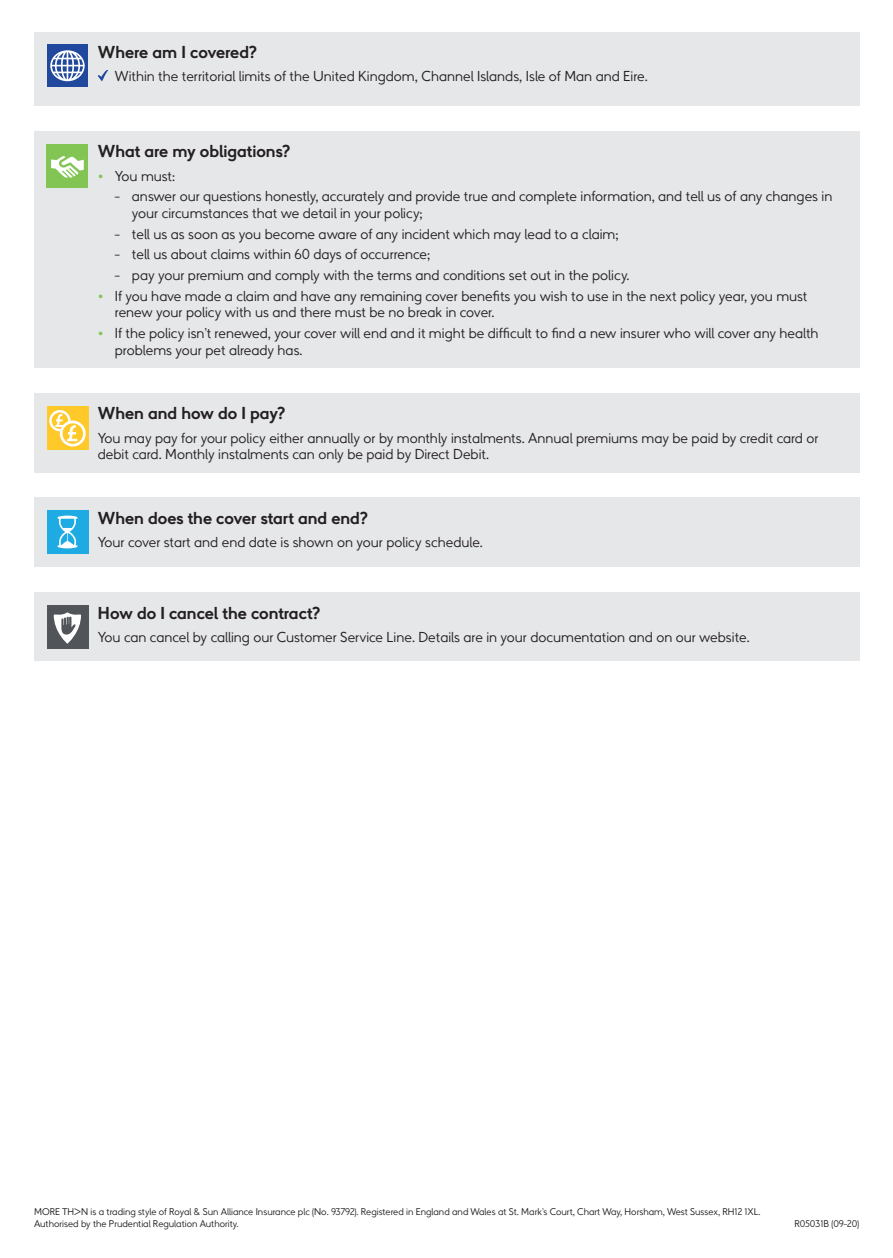
<style>
.page{position:relative;width:893px;height:1258px;background:#fff}
.page>*{position:absolute;margin:0;border:0;box-sizing:border-box;transform-origin:0 0}
.t1{font:700 18px "More Than Chevron";letter-spacing:-.005em;color:#231f20}
.t2{font:300 15px/16.5px "More Than Chevron";color:#231f20}
.t3{font:300 10.2px/12px "More Than Chevron";color:#231f20}
.s1{color:#83c555}
</style>
<div class="page">
<div style="left:34px;top:32px;width:825px;height:74px;background:#e6e7e9"></div>
<div style="left:47px;top:44px;width:41px;height:43px;background:#20489c"></div>
<svg style="left:50px;top:50px;width:35px;height:31px"></svg>
<svg style="left:98px;top:70px;width:10px;height:12px"></svg>
<div style="left:34px;top:131px;width:825px;height:237px;background:#e6e7e9"></div>
<div style="left:47px;top:144px;width:41px;height:43px;background:#83c555"></div>
<svg style="left:51px;top:156px;width:33px;height:22px"></svg>
<div style="left:34px;top:498px;width:825px;height:69px;background:#e6e7e9"></div>
<div style="left:47px;top:510px;width:41px;height:44px;background:#1eaae2"></div>
<svg style="left:58px;top:516px;width:19px;height:32px"></svg>
<div style="left:34px;top:592px;width:825px;height:69px;background:#e6e7e9"></div>
<div style="left:47px;top:605px;width:41px;height:43px;background:#515458"></div>
<svg style="left:54px;top:612px;width:27px;height:32px"></svg>
<div style="left:34px;top:393px;width:825px;height:79px;background:#e6e7e9"></div>
<div style="left:47px;top:406px;width:41px;height:43px;background:#fec929"></div>
<svg style="left:49px;top:410px;width:37px;height:37px"></svg>
<p class="t1" style="left:98px;top:42px;width:161px">Where am I covered?</p>
<p class="t2" style="left:115px;top:69px;width:534px">Within the territorial limits of the United Kingdom, Channel Islands, Isle of Man and Eire.</p>
<p class="t1" style="left:98px;top:142px;width:194px">What are my obligations?</p>
<p class="t2" style="left:98px;top:168px;width:79px"><span class="s1">•</span> You must:</p>
<p class="t2" style="left:132px;top:189px;width:702px;text-indent:-17px">- answer our questions honestly, accurately and provide true and complete information, and tell us of any changes in your circumstances that we detail in your policy;</p>
<p class="t2" style="left:115px;top:226px;width:505px">- tell us as soon as you become aware of any incident which may lead to a claim;</p>
<p class="t2" style="left:115px;top:247px;width:317px">- tell us about claims within 60 days of occurrence;</p>
<p class="t2" style="left:115px;top:268px;width:516px">- pay your premium and comply with the terms and conditions set out in the policy.</p>
<p class="t2" style="left:115px;top:288px;width:694px;text-indent:-17px"><span class="s1">•</span> If you have made a claim and have any remaining cover benefits you wish to use in the next policy year, you must renew your policy with us and there must be no break in cover.</p>
<p class="t2" style="left:115px;top:325px;width:705px;text-indent:-17px"><span class="s1">•</span> If the policy isn’t renewed, your cover will end and it might be difficult to find a new insurer who will cover any health problems your pet already has.</p>
<p class="t1" style="left:98px;top:403px;width:189px">When and how do I pay?</p>
<p class="t2" style="left:98px;top:430px;width:722px">You may pay for your policy either annually or by monthly instalments. Annual premiums may be paid by credit card or debit card. Monthly instalments can only be paid by Direct Debit.</p>
<p class="t1" style="left:98px;top:508px;width:272px">When does the cover start and end?</p>
<p class="t2" style="left:98px;top:534px;width:386px">Your cover start and end date is shown on your policy schedule.</p>
<p class="t1" style="left:98px;top:603px;width:224px">How do I cancel the contract?</p>
<p class="t2" style="left:98px;top:629px;width:653px">You can cancel by calling our Customer Service Line. Details are in your documentation and on our website.</p>
<p class="t3" style="left:34px;top:1205px;width:728px">MORE TH&gt;N is a trading style of Royal &amp; Sun Alliance Insurance plc (No. 93792). Registered in England and Wales at St. Mark’s Court, Chart Way, Horsham, West Sussex, RH12 1XL.<br>Authorised by the Prudential Regulation Authority.</p>
<p class="t3" style="left:794px;top:1217px;width:66px">R05031B (09-20)</p>
</div>
